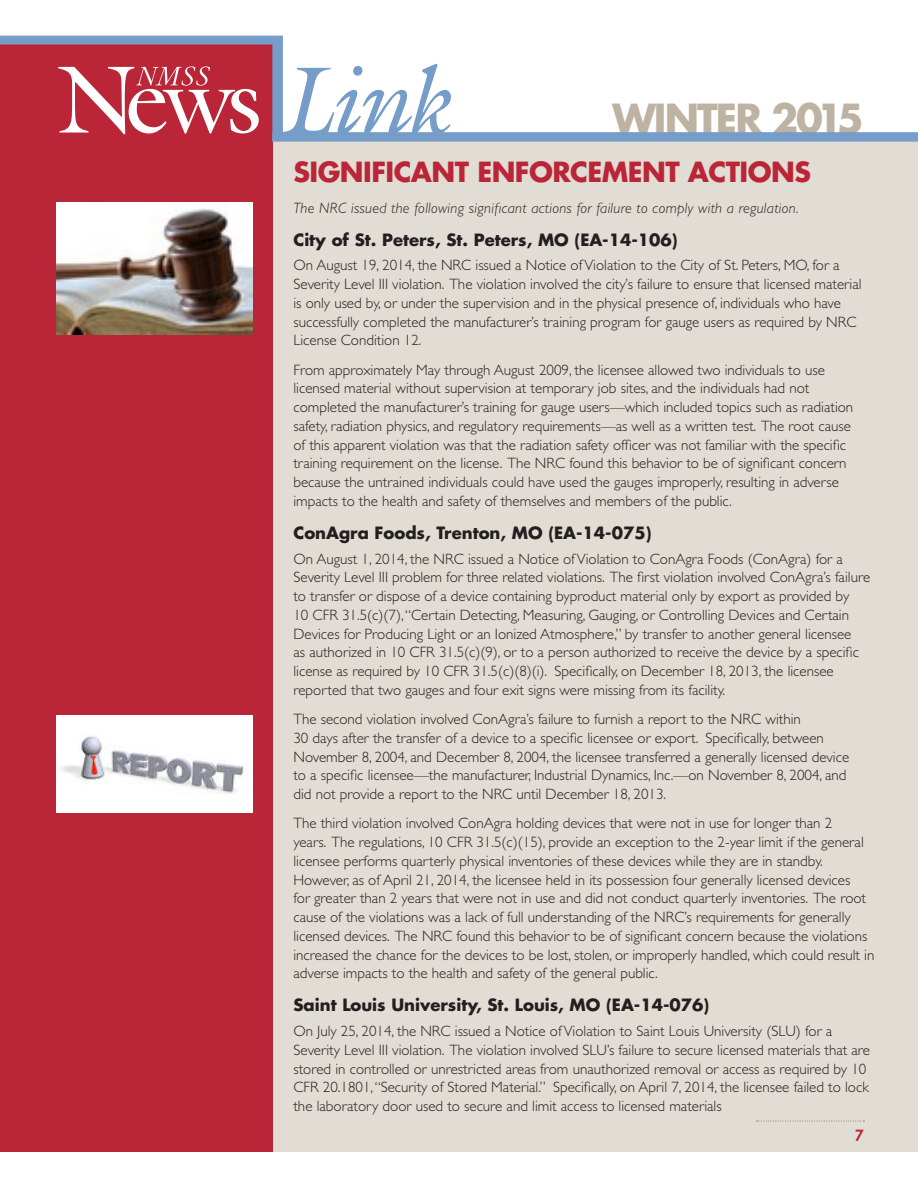
<style>
.page{position:relative;width:918px;height:1188px;background:#fff}
.page>*{position:absolute;margin:0;border:0;box-sizing:border-box;transform-origin:0 0}
.t1{font:700 39px "Futura Std";letter-spacing:-.05em;color:#beb3a2}
.Medium_Head{font:700 27px "Futura Std";letter-spacing:-.02em;color:#ba2637}
.Subhead_02{font:700 16.5px "Futura Std";color:#231f20}
.BODY_TEXT_1{font:300 15px/18.8px "Gill Sans Std";color:#231f20}
.BODY_TEXT_1-2{font:italic 300 15px "Gill Sans Std";letter-spacing:.02em;color:#231f20}
.t2{font:800 15px "Futura Std";color:#ba2637}
</style>
<div class="page">
<div style="left:0;top:141px;width:918px;height:1011px;background:#e1dcd4"></div>
<div style="left:0;top:40px;width:272px;height:1112px;background:#ba2637"></div>
<svg style="left:0;top:36px;width:436px;height:99px"></svg>
<svg style="left:272px;top:64px;width:646px;height:77px"></svg>
<svg style="left:757px;top:1120px;width:107px;height:2px"></svg>
<svg style="left:58px;top:66px;width:201px;height:68px"></svg>
<img style="left:56px;top:203px;width:197px;height:131px">
<img style="left:56px;top:715px;width:197px;height:97px">
<h1 class="t1" style="left:612px;top:92px;width:253px">WINTER 2015</h1>
<p class="Medium_Head" style="left:293px;top:154px;width:519px">SIGNIFICANT ENFORCEMENT ACTIONS</p>
<p class="BODY_TEXT_1-2" style="left:293px;top:199px;width:507px">The NRC issued the following significant actions for failure to comply with a regulation.</p>
<p class="Subhead_02" style="left:293px;top:228px;width:386px">City of St. Peters, St. Peters, MO (EA-14-106)</p>
<p class="BODY_TEXT_1" style="left:293px;top:256px;width:570px">On August 19, 2014, the NRC issued a Notice of Violation to the City of St. Peters, MO, for a Severity Level III violation. The violation involved the city’s failure to ensure that licensed material is only used by, or under the supervision and in the physical presence of, individuals who have successfully completed the manufacturer’s training program for gauge users as required by NRC License Condition 12.</p>
<p class="BODY_TEXT_1" style="left:293px;top:360px;width:561px">From approximately May through August 2009, the licensee allowed two individuals to use licensed material without supervision at temporary job sites, and the individuals had not completed the manufacturer’s training for gauge users—which included topics such as radiation safety, radiation physics, and regulatory requirements—as well as a written test. The root cause of this apparent violation was that the radiation safety officer was not familiar with the specific training requirement on the license. The NRC found this behavior to be of significant concern because the untrained individuals could have used the gauges improperly, resulting in adverse impacts to the health and safety of themselves and members of the public.</p>
<p class="Subhead_02" style="left:293px;top:522px;width:360px">ConAgra Foods, Trenton, MO (EA-14-075)</p>
<p class="BODY_TEXT_1" style="left:293px;top:549px;width:578px">On August 1, 2014, the NRC issued a Notice of Violation to ConAgra Foods (ConAgra) for a Severity Level III problem for three related violations. The first violation involved ConAgra’s failure to transfer or dispose of a device containing byproduct material only by export as provided by<br>10 CFR 31.5(c)(7), “Certain Detecting, Measuring, Gauging, or Controlling Devices and Certain Devices for Producing Light or an Ionized Atmosphere,” by transfer to another general licensee<br>as authorized in 10 CFR 31.5(c)(9), or to a person authorized to receive the device by a specific license as required by 10 CFR 31.5(c)(8)(i). Specifically, on December 18, 2013, the licensee reported that two gauges and four exit signs were missing from its facility.</p>
<p class="BODY_TEXT_1" style="left:293px;top:710px;width:557px">The second violation involved ConAgra’s failure to furnish a report to the NRC within<br>30 days after the transfer of a device to a specific licensee or export. Specifically, between November 8, 2004, and December 8, 2004, the licensee transferred a generally licensed device to a specific licensee—the manufacturer, Industrial Dynamics, Inc.—on November 8, 2004, and did not provide a report to the NRC until December 18, 2013.</p>
<p class="BODY_TEXT_1" style="left:293px;top:814px;width:583px">The third violation involved ConAgra holding devices that were not in use for longer than 2<br>years. The regulations, 10 CFR 31.5(c)(15), provide an exception to the 2-year limit if the general licensee performs quarterly physical inventories of these devices while they are in standby.<br>However, as of April 21, 2014, the licensee held in its possession four generally licensed devices<br>for greater than 2 years that were not in use and did not conduct quarterly inventories. The root cause of the violations was a lack of full understanding of the NRC’s requirements for generally licensed devices. The NRC found this behavior to be of significant concern because the violations increased the chance for the devices to be lost, stolen, or improperly handled, which could result in adverse impacts to the health and safety of the general public.</p>
<p class="Subhead_02" style="left:293px;top:994px;width:417px">Saint Louis University, St. Louis, MO (EA-14-076)</p>
<p class="BODY_TEXT_1" style="left:293px;top:1022px;width:578px">On July 25, 2014, the NRC issued a Notice of Violation to Saint Louis University (SLU) for a Severity Level III violation. The violation involved SLU’s failure to secure licensed materials that are stored in controlled or unrestricted areas from unauthorized removal or access as required by 10<br>CFR 20.1801, “Security of Stored Material.” Specifically, on April 7, 2014, the licensee failed to lock the laboratory door used to secure and limit access to licensed materials</p>
<p class="t2" style="left:855px;top:1126px;width:10px">7</p>
</div>
